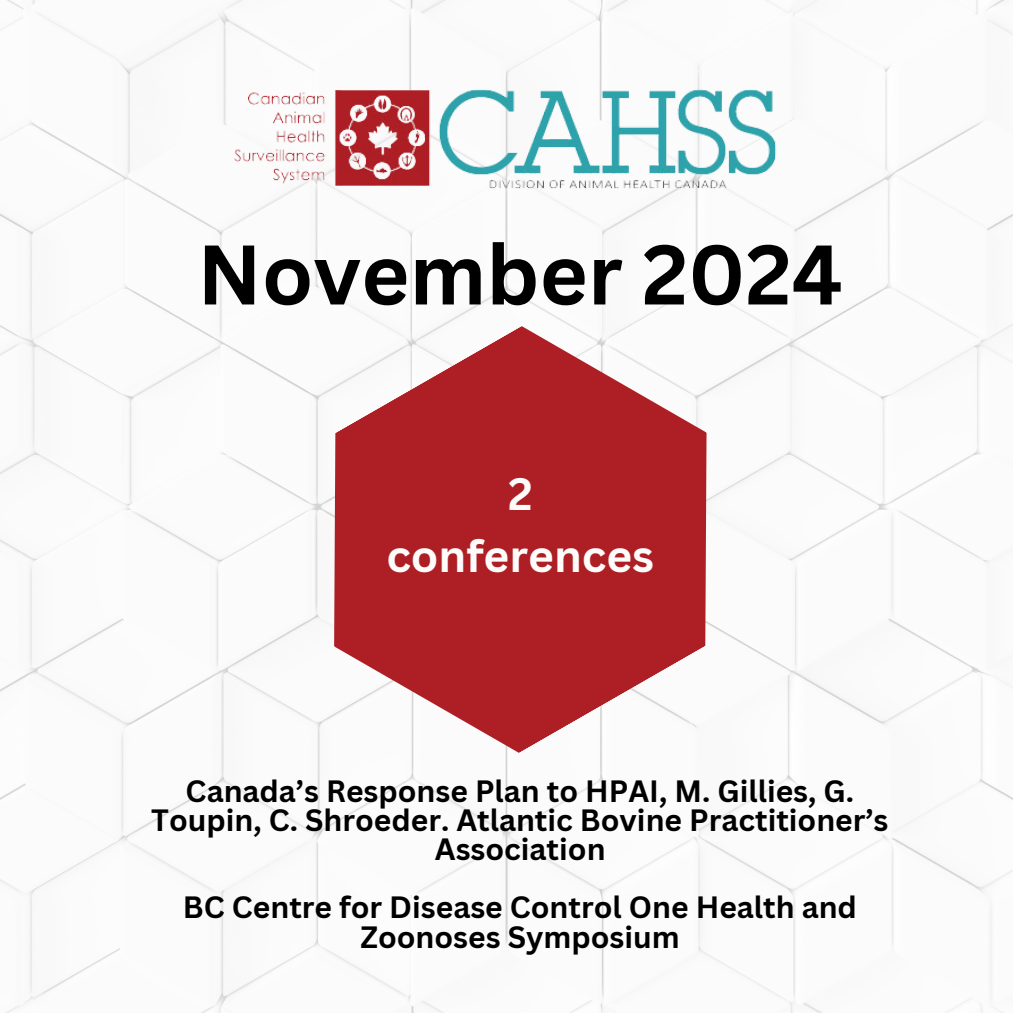
<style>
.page{position:relative;width:1013px;height:1013px;background:#fff}
.page>*{position:absolute;margin:0;border:0;box-sizing:border-box;transform-origin:0 0}
.t1{font:700 82.5px "Canva Sans";color:#000}
.t2{font:700 44.12px/61.8px "Canva Sans";color:#fefbfb;text-align:center}
.t3{font:700 30px/29px "Canva Sans";color:#000;text-align:center}
</style>
<div class="page">
<img style="left:0;top:0;width:1012px;height:1012px">
<svg style="left:334px;top:326px;width:372px;height:427px;fill:#ad1f24"></svg>
<img style="left:223px;top:81px;width:566px;height:114px">
<p class="t1" style="left:197px;top:216px;width:647px">November 2024</p>
<p class="t2" style="left:386px;top:462px;width:269px">2 conferences</p>
<h1 class="t3" style="left:151px;top:776px;width:738px">Canada’s Response Plan to HPAI, M. Gillies, G.<br>Toupin, C. Shroeder. Atlantic Bovine Practitioner’s<br>Association</h1>
<h2 class="t3" style="left:183px;top:892px;width:675px">BC Centre for Disease Control One Health and<br>Zoonoses Symposium</h2>
</div>
